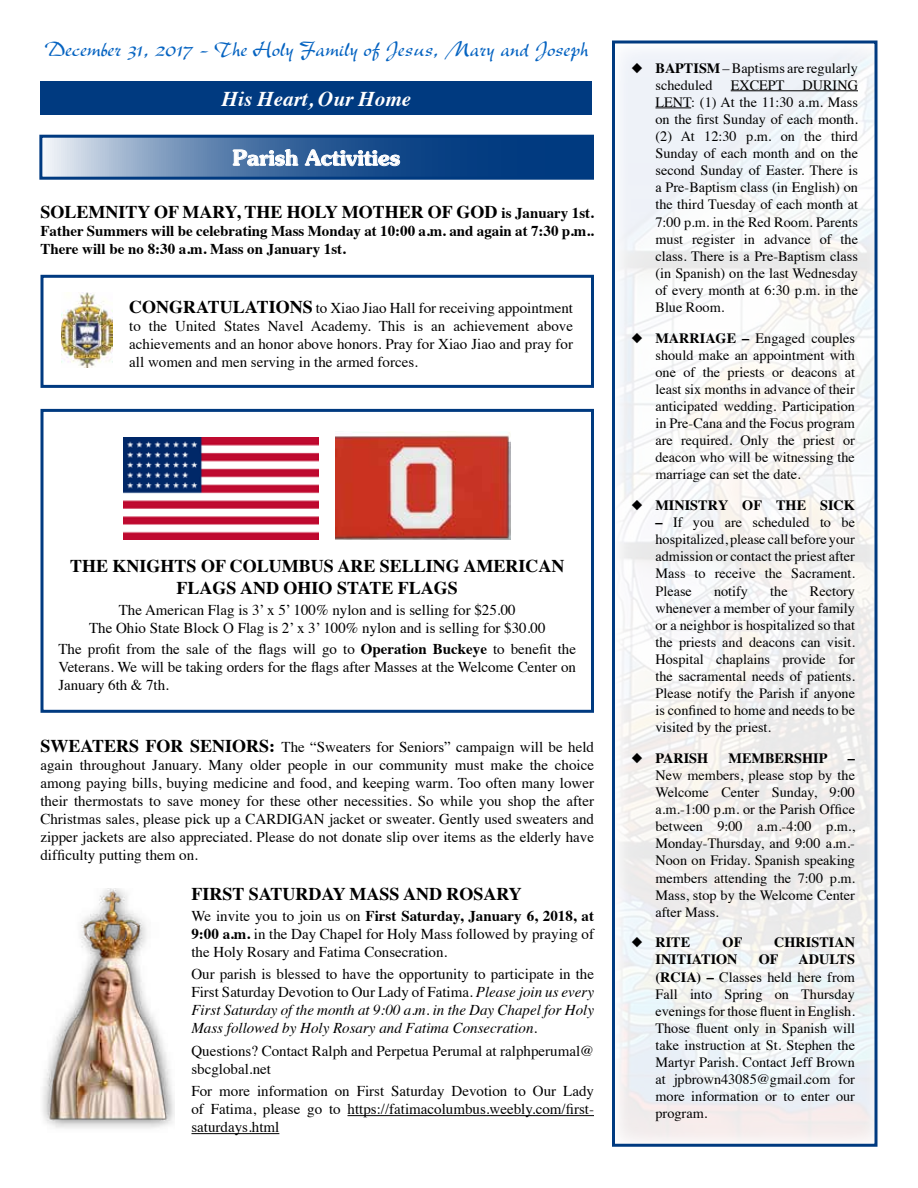
<style>
.page{position:relative;width:918px;height:1188px;background:#fff}
.page>*{position:absolute;margin:0;border:0;box-sizing:border-box;transform-origin:0 0}
.t1{font:22.5px "New Berolina";color:#0563c1}
.t2{font:600 21px "Souvenir";color:#fff}
.t3{font:italic 700 21px "Times";color:#fff}
.t4{font:700 18px/21.6px "Times";color:#000;text-align:center}
.t5{font:15px/18px "Times";color:#000;text-align:justify}
.t6{font:italic 15px/18px "Times";color:#000;text-align:justify}
.t7{font:700 15px/18px "Times";color:#000}
.t8{font:14.25px/17.1px "Times";color:#000;text-align:justify}
.t9{font:700 14.25px "Times";color:#000}
.s1{font-size:15px}
.s2{font-weight:700;font-size:18px}
.s3{font-weight:700}
.s4{font-style:normal}
</style>
<div class="page">
<img style="left:619px;top:49px;width:255px;height:1092px">
<div style="left:612px;top:40px;width:266px;height:1107px;border:3px solid #003a80"></div>
<hr style="left:731px;top:90px;width:127px;height:1px;background:#000">
<hr style="left:656px;top:108px;width:35px;height:1px;background:#000">
<svg style="left:46px;top:139px;width:544px;height:37px;background:#4971a3"></svg>
<svg style="left:232px;top:149px;width:168px;height:17px;background:#6b8cb4"></svg>
<div style="left:39px;top:135px;width:555px;height:45px;border:3px solid #003a80"></div>
<div style="left:40px;top:81px;width:552px;height:34px;background:#003a80"></div>
<hr style="left:348px;top:1115px;width:246px;height:1px;background:#000">
<hr style="left:191px;top:1133px;width:88px;height:1px;background:#000">
<img style="left:62px;top:293px;width:51px;height:74px">
<div style="left:40px;top:275px;width:554px;height:113px;border:3px solid #003a80"></div>
<img style="left:124px;top:437px;width:194px;height:103px">
<img style="left:335px;top:432px;width:176px;height:108px">
<div style="left:40px;top:409px;width:554px;height:304px;border:3px solid #003a80"></div>
<img style="left:42px;top:889px;width:133px;height:240px">
<h1 class="t1" style="left:45px;top:35px;width:545px">December 31, 2017 – The Holy Family of Jesus, Mary and Joseph</h1>
<h2 class="t3" style="left:222px;top:79px;width:191px">His Heart, Our Home</h2>
<h2 class="t2" style="left:233px;top:144px;width:169px">Parish Activities</h2>
<p class="t4" style="left:40px;top:199px;width:555px">SOLEMNITY OF MARY, THE HOLY MOTHER OF GOD <span class="s1">is January 1st.</span></p>
<p class="t7" style="left:40px;top:220px;width:555px">Father Summers will be celebrating Mass Monday at 10:00 a.m. and again at 7:30 p.m..<br>There will be no 8:30 a.m. Mass on January 1st.</p>
<p class="t5" style="left:129px;top:297px;width:445px"><span class="s2">CONGRATULATIONS</span> to Xiao Jiao Hall for receiving appointment to the United States Navel Academy. This is an achievement above achievements and an honor above honors. Pray for Xiao Jiao and pray for all women and men serving in the armed forces.</p>
<p class="t4" style="left:70px;top:553px;width:496px">THE KNIGHTS OF COLUMBUS ARE SELLING AMERICAN<br>FLAGS AND OHIO STATE FLAGS</p>
<p class="t5" style="left:89px;top:599px;width:458px;text-align:center">The American Flag is 3’ x 5’ 100% nylon and is selling for $25.00<br>The Ohio State Block O Flag is 2’ x 3’ 100% nylon and is selling for $30.00</p>
<p class="t5" style="left:59px;top:638px;width:519px">The profit from the sale of the flags will go to <span class="s3">Operation Buckeye</span> to benefit the Veterans. We will be taking orders for the flags after Masses at the Welcome Center on January 6th &amp; 7th.</p>
<p class="t5" style="left:40px;top:737px;width:555px"><span class="s2">SWEATERS FOR SENIORS:</span> The “Sweaters for Seniors” campaign will be held again throughout January. Many older people in our community must make the choice among paying bills, buying medicine and food, and keeping warm. Too often many lower their thermostats to save money for these other necessities. So while you shop the after Christmas sales, please pick up a CARDIGAN jacket or sweater. Gently used sweaters and zipper jackets are also appreciated. Please do not donate slip over items as the elderly have difficulty putting them on.</p>
<p class="t4" style="left:191px;top:881px;width:332px">FIRST SATURDAY MASS AND ROSARY</p>
<p class="t5" style="left:191px;top:906px;width:404px">We invite you to join us on <span class="s3">First Saturday, January 6, 2018, at 9:00 a.m.</span> in the Day Chapel for Holy Mass followed by praying of the Holy Rosary and Fatima Consecration.</p>
<p class="t6" style="left:191px;top:965px;width:404px"><span class="s4">Our parish is blessed to have the opportunity to participate in the First Saturday Devotion to Our Lady of Fatima.</span> Please join us every First Saturday of the month at 9:00 a.m. in the Day Chapel for Holy Mass followed by Holy Rosary and Fatima Consecration.</p>
<p class="t5" style="left:191px;top:1041px;width:404px">Questions? Contact Ralph and Perpetua Perumal at ralphperumal@ sbcglobal.net</p>
<p class="t5" style="left:191px;top:1081px;width:404px">For more information on First Saturday Devotion to Our Lady of Fatima, please go to https://fatimacolumbus.weebly.com/first&shy;saturdays.html</p>
<p class="t8" style="left:655px;top:58px;width:204px;text-indent:-24px">◆ <span class="s3">BAPTISM</span> – Baptisms are regularly scheduled</p>
<p class="t8" style="left:655px;top:75px;width:204px;text-indent:147px">DURING LENT: (1) At the 11:30 a.m. Mass on the first Sunday of each month. (2) At 12:30 p.m. on the third Sunday of each month and on the second Sunday of Easter. There is a Pre-Baptism class (in English) on the third Tuesday of each month at 7:00 p.m. in the Red Room. Parents must register in advance of the class. There is a Pre-Baptism class (in Spanish) on the last Wednesday of every month at 6:30 p.m. in the Blue Room.</p>
<p class="t8" style="left:655px;top:328px;width:201px;text-indent:-24px">◆ <span class="s3">MARRIAGE –</span> Engaged couples should make an appointment with one of the priests or deacons at least six months in advance of their anticipated wedding. Participation in Pre-Cana and the Focus program are required. Only the priest or deacon who will be witnessing the marriage can set the date.</p>
<p class="t9" style="left:632px;top:492px;width:225px">◆ MINISTRY OF THE SICK</p>
<p class="t8" style="left:655px;top:513px;width:201px"><span class="s3">–</span> If you are scheduled to be hospitalized, please call before your admission or contact the priest after Mass to receive the Sacrament.<br>Please</p>
<p class="t8" style="left:731px;top:75px;width:55px">EXCEPT</p>
<p class="t8" style="left:714px;top:581px;width:36px">notify</p>
<p class="t8" style="left:770px;top:581px;width:19px">the</p>
<p class="t8" style="left:655px;top:581px;width:201px;text-indent:154px">Rectory whenever a member of your family or a neighbor is hospitalized so that the priests and deacons can visit.<br>Hospital chaplains provide for the sacramental needs of patients.<br>Please notify the Parish if anyone is confined to home and needs to be visited by the priest.</p>
<p class="t9" style="left:632px;top:744px;width:78px">◆ PARISH</p>
<p class="t9" style="left:729px;top:744px;width:100px">MEMBERSHIP</p>
<p class="t9" style="left:848px;top:744px;width:9px">–</p>
<p class="t8" style="left:655px;top:765px;width:201px">New members, please stop by the Welcome Center Sunday, 9:00 a.m.-1:00 p.m. or the Parish Office between 9:00 a.m.-4:00 p.m., Monday-Thursday, and 9:00 a.m.- Noon on Friday. Spanish speaking members attending the 7:00 p.m.<br>Mass, stop by the Welcome Center after Mass.</p>
<p class="t9" style="left:632px;top:929px;width:60px">◆ RITE</p>
<p class="t9" style="left:723px;top:929px;width:21px">OF</p>
<p class="t9" style="left:774px;top:929px;width:82px">CHRISTIAN</p>
<p class="t9" style="left:655px;top:946px;width:84px">INITIATION</p>
<p class="t9" style="left:759px;top:946px;width:21px">OF</p>
<p class="t8" style="left:655px;top:950px;width:201px;text-indent:143px"><span class="s3">ADULTS (RCIA) –</span> Classes held here from Fall into Spring on Thursday evenings for those fluent in English.<br>Those fluent only in Spanish will take instruction at St. Stephen the Martyr Parish. Contact Jeff Brown at jpbrown43085@gmail.com for more information or to enter our program.</p>
</div>
